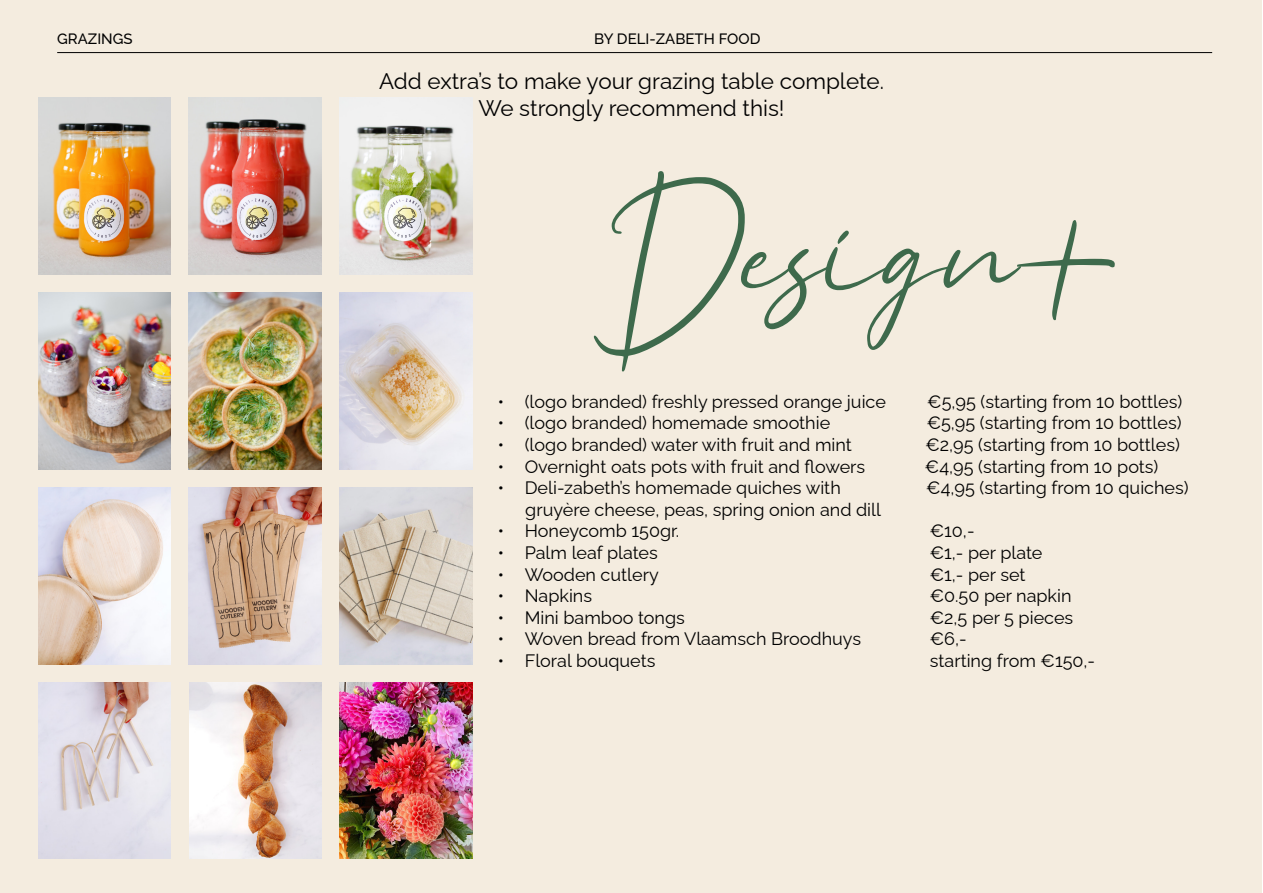
<style>
.page{position:relative;width:1263px;height:893px;background:#fff}
.page>*{position:absolute;margin:0;border:0;box-sizing:border-box;transform-origin:0 0}
.t1{font:268.5px "Angin Senja";color:#3e6a4c}
.t2{font:100 22.5px/27px "Raleway";color:#000;text-align:center}
.t3{font:100 18px "Raleway";color:#000}
.t4{font:100 15px "Raleway";color:#000}
</style>
<div class="page">
<div style="left:1px;top:1px;width:1261px;height:892px;background:#f4ecdf"></div>
<hr style="left:57px;top:52px;width:1155px;height:1px;background:#000">
<img style="left:38px;top:98px;width:133px;height:177px">
<img style="left:38px;top:682px;width:133px;height:177px">
<img style="left:189px;top:682px;width:132px;height:177px">
<img style="left:189px;top:98px;width:132px;height:177px">
<img style="left:339px;top:98px;width:133px;height:177px">
<img style="left:38px;top:293px;width:133px;height:176px">
<img style="left:38px;top:487px;width:133px;height:177px">
<img style="left:339px;top:293px;width:133px;height:176px">
<img style="left:189px;top:293px;width:132px;height:177px">
<img style="left:189px;top:487px;width:132px;height:177px">
<img style="left:339px;top:487px;width:133px;height:177px">
<img style="left:339px;top:682px;width:133px;height:177px">
<p class="t4" style="left:57px;top:27px;width:77px">GRAZINGS</p>
<p class="t4" style="left:594px;top:27px;width:168px">BY DELI-ZABETH FOOD</p>
<p class="t2" style="left:379px;top:65px;width:506px">Add extra’s to make your grazing table complete.<br>We strongly recommend this!</p>
<h1 class="t1" style="left:615px;top:147px;width:505px">Design+</h1>
<p class="t3" style="left:498px;top:387px;width:390px">• (logo branded) freshly pressed orange juice</p>
<p class="t3" style="left:927px;top:387px;width:256px">€5,95 (starting from 10 bottles)</p>
<p class="t3" style="left:498px;top:409px;width:334px">• (logo branded) homemade smoothie</p>
<p class="t3" style="left:927px;top:409px;width:256px">€5,95 (starting from 10 bottles)</p>
<p class="t3" style="left:498px;top:430px;width:356px">• (logo branded) water with fruit and mint</p>
<p class="t3" style="left:925px;top:430px;width:256px">€2,95 (starting from 10 bottles)</p>
<p class="t3" style="left:498px;top:452px;width:369px">• Overnight oats pots with fruit and flowers</p>
<p class="t3" style="left:925px;top:452px;width:235px">€4,95 (starting from 10 pots)</p>
<p class="t3" style="left:498px;top:473px;width:345px">• Deli-zabeth’s homemade quiches with</p>
<p class="t3" style="left:926px;top:473px;width:264px">€4,95 (starting from 10 quiches)</p>
<p class="t3" style="left:525px;top:495px;width:357px">gruyère cheese, peas, spring onion and dill</p>
<p class="t3" style="left:498px;top:517px;width:183px">• Honeycomb 150gr.</p>
<p class="t3" style="left:930px;top:517px;width:46px">€10,-</p>
<p class="t3" style="left:498px;top:538px;width:162px">• Palm leaf plates</p>
<p class="t3" style="left:930px;top:538px;width:114px">€1,- per plate</p>
<p class="t3" style="left:498px;top:560px;width:163px">• Wooden cutlery</p>
<p class="t3" style="left:930px;top:560px;width:97px">€1,- per set</p>
<p class="t3" style="left:498px;top:581px;width:96px">• Napkins</p>
<p class="t3" style="left:930px;top:581px;width:143px">€0.50 per napkin</p>
<p class="t3" style="left:498px;top:603px;width:189px">• Mini bamboo tongs</p>
<p class="t3" style="left:930px;top:603px;width:145px">€2,5 per 5 pieces</p>
<p class="t3" style="left:498px;top:625px;width:365px">• Woven bread from Vlaamsch Broodhuys</p>
<p class="t3" style="left:930px;top:625px;width:38px">€6,-</p>
<p class="t3" style="left:498px;top:646px;width:159px">• Floral bouquets</p>
<p class="t3" style="left:930px;top:646px;width:167px">starting from €150,-</p>
</div>
